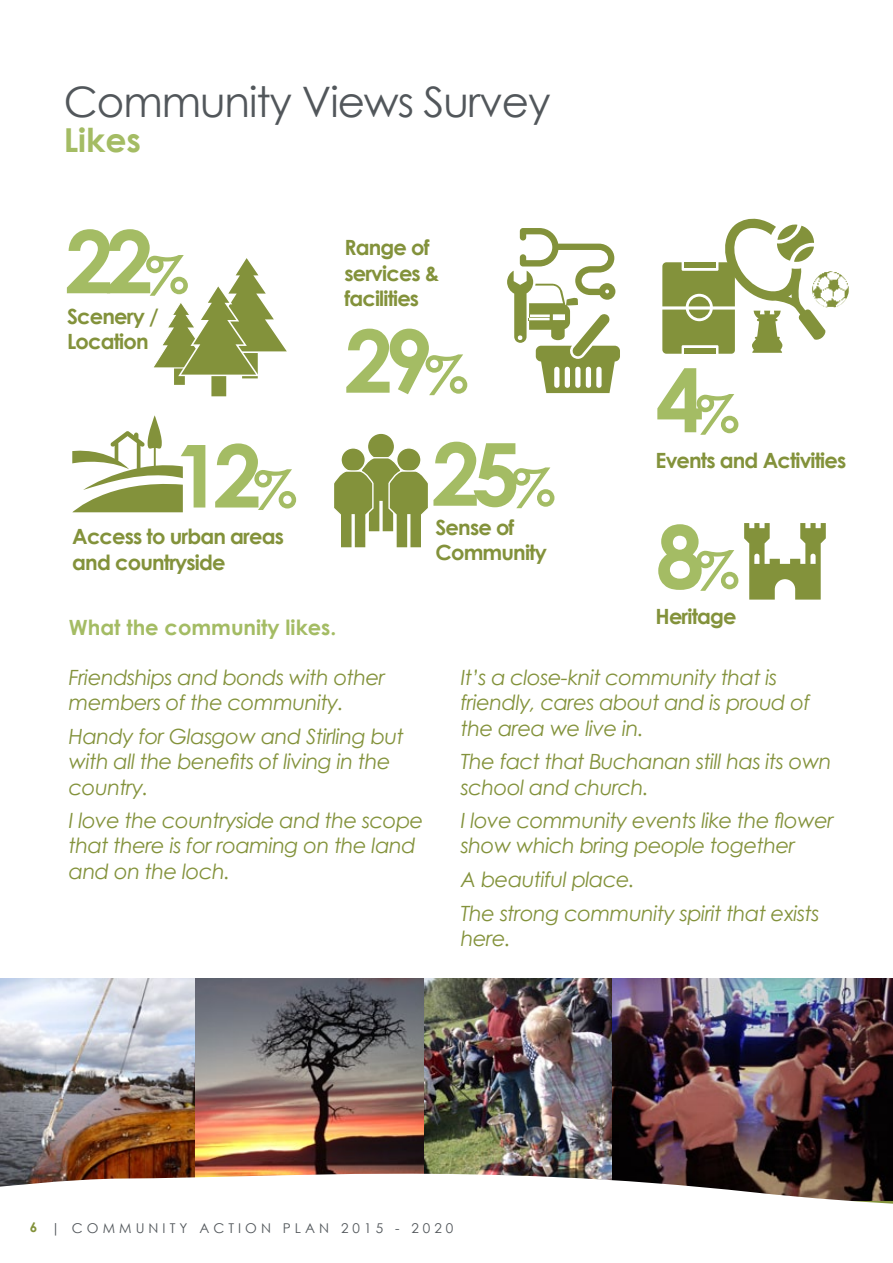
<style>
.page{position:relative;width:893px;height:1263px;background:#fff}
.page>*{position:absolute;margin:0;border:0;box-sizing:border-box;transform-origin:0 0}
.t1{font:700 87px/156px "Century Gothic";letter-spacing:-.1em;color:#a4bc64}
.t2{font:42px "Century Gothic";letter-spacing:-.025em;color:#52575b}
.t3{font:700 33px "Century Gothic";color:#a4bc64}
.t4{font:italic 21px/25.2px "Century Gothic";letter-spacing:-.025em;color:#83923b}
.t5{font:700 21px/25.2px "Century Gothic";letter-spacing:-.04em;color:#83923b}
.t6{font:700 21px "Century Gothic";color:#a4bc64}
.t7{font:13.5px "Century Gothic";letter-spacing:.3em;color:#52575b}
.s1{font-size:51px}
.s2{font-weight:700;color:#83923b}
</style>
<div class="page">
<img style="left:423px;top:978px;width:189px;height:184px">
<img style="left:195px;top:978px;width:228px;height:184px">
<img style="left:612px;top:978px;width:281px;height:184px">
<img style="left:0;top:978px;width:195px;height:184px">
<img style="left:0;top:1162px;width:893px;height:42px">
<svg style="left:153px;top:258px;width:134px;height:139px"></svg>
<img style="left:826px;top:271px;width:23px;height:37px">
<svg style="left:507px;top:228px;width:113px;height:165px"></svg>
<svg style="left:334px;top:434px;width:94px;height:114px"></svg>
<svg style="left:662px;top:218px;width:164px;height:136px"></svg>
<div style="left:684px;top:348px;width:32px;height:6px;background:#83923b"></div>
<svg style="left:72px;top:415px;width:111px;height:97px"></svg>
<svg style="left:744px;top:523px;width:82px;height:77px"></svg>
<h2 class="t2" style="left:64px;top:76px;width:488px">Community Views Survey</h2>
<h3 class="t3" style="left:64px;top:119px;width:79px">Likes</h3>
<h1 class="t1" style="left:65px;top:182px;width:125px">22<span class="s1">%</span></h1>
<p class="t5" style="left:67px;top:303px;width:93px">Scenery /<br>Location</p>
<h1 class="t1" style="left:173px;top:396px;width:125px">12<span class="s1">%</span></h1>
<p class="t5" style="left:72px;top:524px;width:213px">Access to urban areas and countryside</p>
<p class="t5" style="left:344px;top:235px;width:96px">Range of services &amp; facilities</p>
<h1 class="t1" style="left:344px;top:281px;width:125px">29<span class="s1">%</span></h1>
<h1 class="t1" style="left:432px;top:394px;width:125px">25<span class="s1">%</span></h1>
<p class="t5" style="left:436px;top:514px;width:113px">Sense of<br>Community</p>
<h1 class="t1" style="left:656px;top:321px;width:85px">4<span class="s1">%<br></span>8<span class="s1">%</span></h1>
<p class="t5" style="left:656px;top:447px;width:192px">Events and Activities</p>
<p class="t6" style="left:69px;top:614px;width:269px">What the community likes.</p>
<p class="t4" style="left:69px;top:665px;width:318px">Friendships and bonds with other members of the community.</p>
<p class="t4" style="left:69px;top:724px;width:337px">Handy for Glasgow and Stirling but with all the benefits of living in the country.</p>
<p class="t4" style="left:69px;top:808px;width:356px">I love the countryside and the scope that there is for roaming on the land and on the loch.</p>
<p class="t5" style="left:656px;top:603px;width:83px">H eritage</p>
<p class="t4" style="left:461px;top:665px;width:351px">It’s a close-knit community that is friendly, cares about and is proud of the area we live in.</p>
<p class="t4" style="left:461px;top:749px;width:372px">The fact that Buchanan still has its own school and church.</p>
<p class="t4" style="left:461px;top:808px;width:374px">I love community events like the flower show which bring people together</p>
<p class="t4" style="left:461px;top:862px;width:360px;line-height:33.8px">A beautiful place.<br>The strong community spirit that exists</p>
<p class="t4" style="left:461px;top:925px;width:52px">here.</p>
<p class="t7" style="left:30px;top:1219px;width:425px"><span class="s2">6</span> | COMMunity Ac tio n Plan 2015 - 2020</p>
</div>
